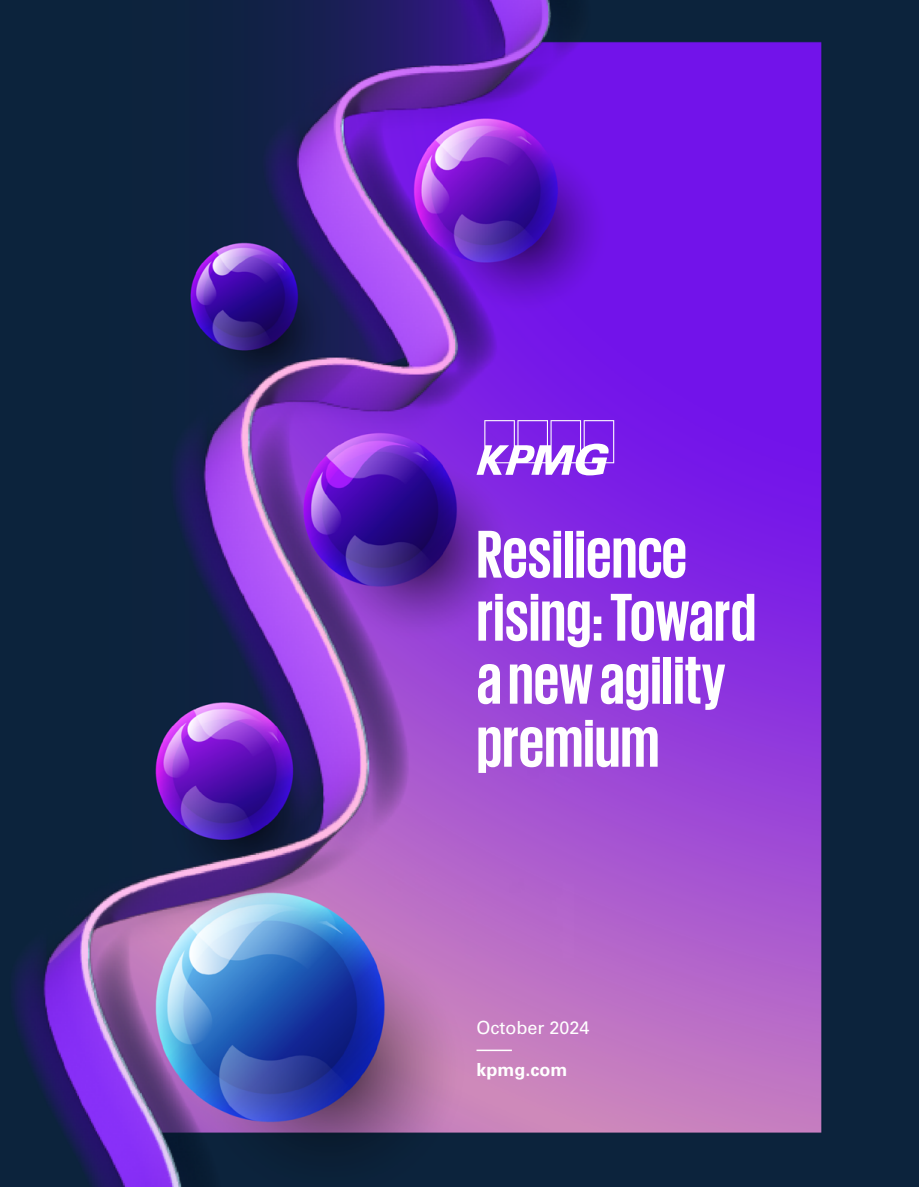
<style>
.page{position:relative;width:919px;height:1187px;background:#fff}
.page>*{position:absolute;margin:0;border:0;box-sizing:border-box;transform-origin:0 0}
.t1{font:700 69px/63px "KPMG";color:#fff}
.t2{font:18px "Univers LT Std";color:#fff}
.t3{font:700 18px "Univers LT Std";color:#fff}
</style>
<div class="page">
<img style="left:0;top:0;width:918px;height:1186px">
<hr style="left:476px;top:1049px;width:36px;height:1px;background:#fff">
<svg style="left:476px;top:420px;width:138px;height:55px"></svg>
<p class="t1" style="left:476px;top:520px;width:281px">Resilience rising: Toward a new agility premium</p>
<p class="t2" style="left:476px;top:1017px;width:115px">October 2024</p>
<p class="t3" style="left:476px;top:1059px;width:92px">kpmg.com</p>
</div>
